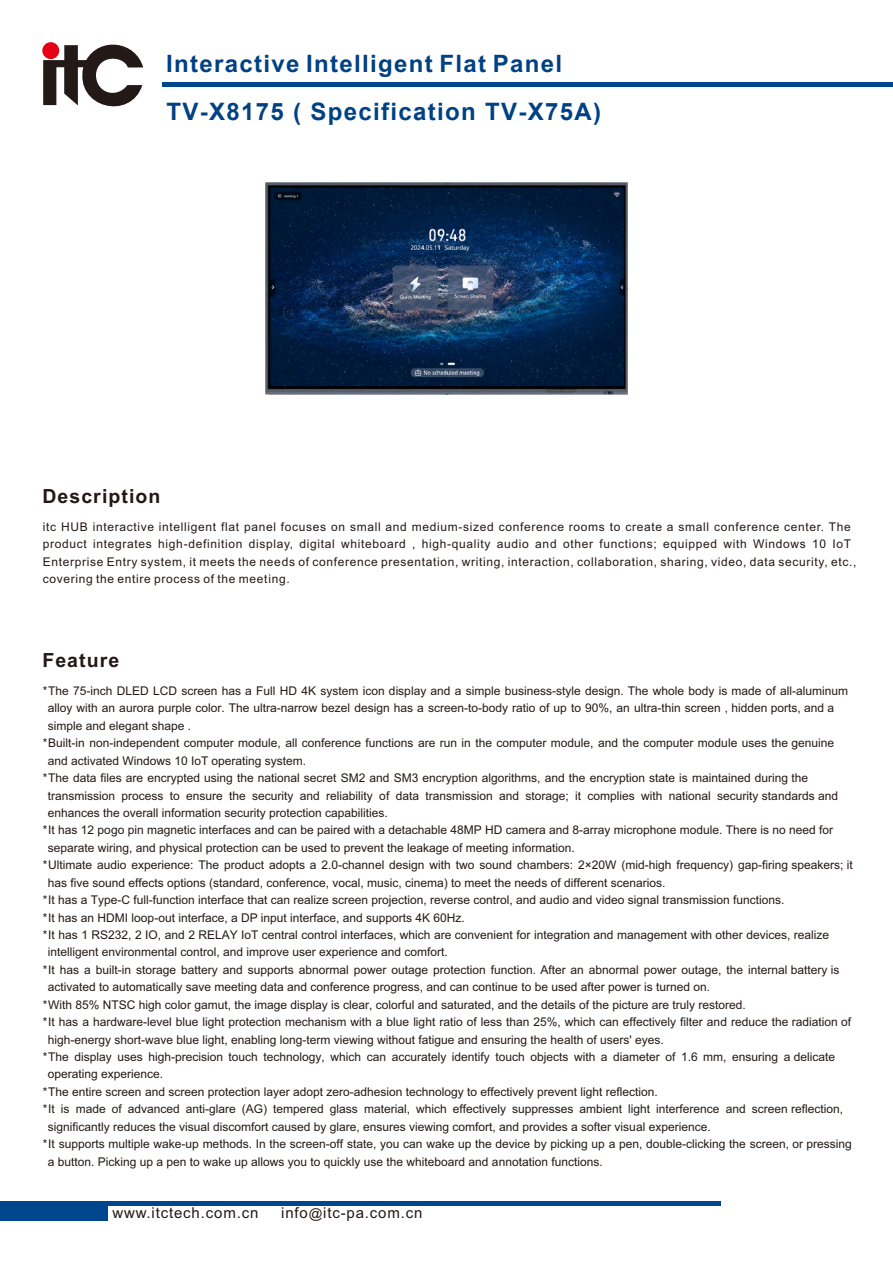
<style>
.page{position:relative;width:893px;height:1263px;background:#fff}
.page>*{position:absolute;margin:0;border:0;box-sizing:border-box;transform-origin:0 0}
.t1{font:700 24px "Arial";letter-spacing:.055em;color:#004184}
.t2{font:700 19.5px "Arial";letter-spacing:.055em;color:#231916}
.t3{font:15px "Arial";letter-spacing:.055em;color:#231916}
.t4{font:12px "Arial";color:#231916}
.t5{font:12px/17.4px "Arial";letter-spacing:.055em;color:#231916}
.s1{font-size:13.5px}
</style>
<div class="page">
<hr style="left:0;top:1202px;width:720px;height:4px;background:#00468e">
<div style="left:0;top:1202px;width:108px;height:18px;background:#00468e"></div>
<hr style="left:163px;top:82px;width:730px;height:4px;background:#00468e">
<svg style="left:43px;top:42px;width:100px;height:65px"></svg>
<img style="left:266px;top:183px;width:361px;height:211px">
<h1 class="t1" style="left:166px;top:54px;width:398px">Interactive Intelligent Flat Panel</h1>
<h1 class="t1" style="left:166px;top:94px;width:436px">TV-X8175 ( Specification TV-X75A)</h1>
<h2 class="t2" style="left:42px;top:489px;width:120px">Description</h2>
<p class="t5" style="left:43px;top:519px;width:815px">itc HUB interactive intelligent flat panel focuses on small and medium-sized conference rooms to create a small conference center. The product integrates high-definition display, digital whiteboard , high-quality audio and other functions; equipped with Windows 10 IoT Enterprise Entry system, it meets the needs of conference presentation, writing, interaction, collaboration, sharing, video, data security, etc., covering the entire process of the meeting.</p>
<h2 class="t2" style="left:42px;top:653px;width:78px">Feature</h2>
<p class="t4" style="left:43px;top:686px;width:807px">*The 75-inch DLED LCD screen has a Full HD 4K system icon display and a simple business-style design. The whole body is made of all-aluminum</p>
<p class="t4" style="left:48px;top:704px;width:788px">alloy with an aurora purple color. The ultra-narrow bezel design has a screen-to-body ratio of up to 90%, an ultra-thin screen , hidden ports, and a</p>
<p class="t4" style="left:48px;top:721px;width:145px">simple and elegant shape .</p>
<p class="t4" style="left:43px;top:739px;width:793px">*Built-in non-independent computer module, all conference functions are run in the computer module, and the computer module uses the genuine</p>
<p class="t4" style="left:48px;top:756px;width:260px">and activated Windows 10 IoT operating system.</p>
<p class="t4" style="left:43px;top:773px;width:767px">*The data files are encrypted using the national secret SM2 and SM3 encryption algorithms, and the encryption state is maintained during the</p>
<p class="t4" style="left:48px;top:791px;width:792px">transmission process to ensure the security and reliability of data transmission and storage; it complies with national security standards and</p>
<p class="t4" style="left:48px;top:808px;width:342px">enhances the overall information security protection capabilities.</p>
<p class="t4" style="left:43px;top:826px;width:792px">*It has 12 pogo pin magnetic interfaces and can be paired with a detachable 48MP HD camera and 8-array microphone module. There is no need for</p>
<p class="t4" style="left:48px;top:843px;width:528px">separate wiring, and physical protection can be used to prevent the leakage of meeting information.</p>
<p class="t4" style="left:43px;top:860px;width:811px">*Ultimate audio experience: The product adopts a 2.0-channel design with two sound chambers: 2×20W (mid-high frequency) gap-firing speakers; it</p>
<p class="t4" style="left:48px;top:878px;width:619px">has five sound effects options (standard, conference, vocal, music, cinema) to meet the needs of different scenarios.</p>
<p class="t4" style="left:43px;top:895px;width:743px">*It has a Type-C full-function interface that can realize screen projection, reverse control, and audio and video signal transmission functions.</p>
<p class="t4" style="left:43px;top:913px;width:423px">*It has an HDMI loop-out interface, a DP input interface, and supports 4K 60Hz.</p>
<p class="t4" style="left:43px;top:930px;width:788px">*It has 1 RS232, 2 IO, and 2 RELAY IoT central control interfaces, which are convenient for integration and management with other devices, realize</p>
<p class="t4" style="left:48px;top:948px;width:402px">intelligent environmental control, and improve user experience and comfort.</p>
<p class="t4" style="left:43px;top:965px;width:798px">*It has a built-in storage battery and supports abnormal power outage protection function. After an abnormal power outage, the internal battery is</p>
<p class="t4" style="left:48px;top:982px;width:664px">activated to automatically save meeting data and conference progress, and can continue to be used after power is turned on.</p>
<p class="t4" style="left:43px;top:1000px;width:704px">*With 85% NTSC high color gamut, the image display is clear, colorful and saturated, and the details of the picture are truly restored.</p>
<p class="t4" style="left:43px;top:1017px;width:810px">*It has a hardware-level blue light protection mechanism with a blue light ratio of less than 25%, which can effectively filter and reduce the radiation of</p>
<p class="t4" style="left:48px;top:1035px;width:617px">high-energy short-wave blue light, enabling long-term viewing without fatigue and ensuring the health of users' eyes.</p>
<p class="t4" style="left:43px;top:1052px;width:794px">*The display uses high-precision touch technology, which can accurately identify touch objects with a diameter of 1.6 mm, ensuring a delicate</p>
<p class="t4" style="left:48px;top:1070px;width:117px">operating experience.</p>
<p class="t4" style="left:43px;top:1087px;width:616px">*The entire screen and screen protection layer adopt zero-adhesion technology to effectively prevent light reflection.</p>
<p class="t4" style="left:43px;top:1104px;width:802px">*It is made of advanced anti-glare (AG) tempered glass material, which effectively suppresses ambient light interference and screen reflection,</p>
<p class="t4" style="left:48px;top:1122px;width:664px">significantly reduces the visual discomfort caused by glare, ensures viewing comfort, and provides a softer visual experience.</p>
<p class="t4" style="left:43px;top:1139px;width:810px">*It supports multiple wake-up methods. In the screen-off state, you can wake up the device by picking up a pen, double-clicking the screen, or pressing</p>
<p class="t4" style="left:48px;top:1157px;width:556px">a button. Picking up a pen to wake up allows you to quickly use the whiteboard and annotation functions.</p>
<p class="t3" style="left:112px;top:1207px;width:147px">www.itctech.com.cn</p>
<p class="t3" style="left:281px;top:1207px;width:143px">info<span class="s1">@</span>itc-pa.com.cn</p>
</div>
